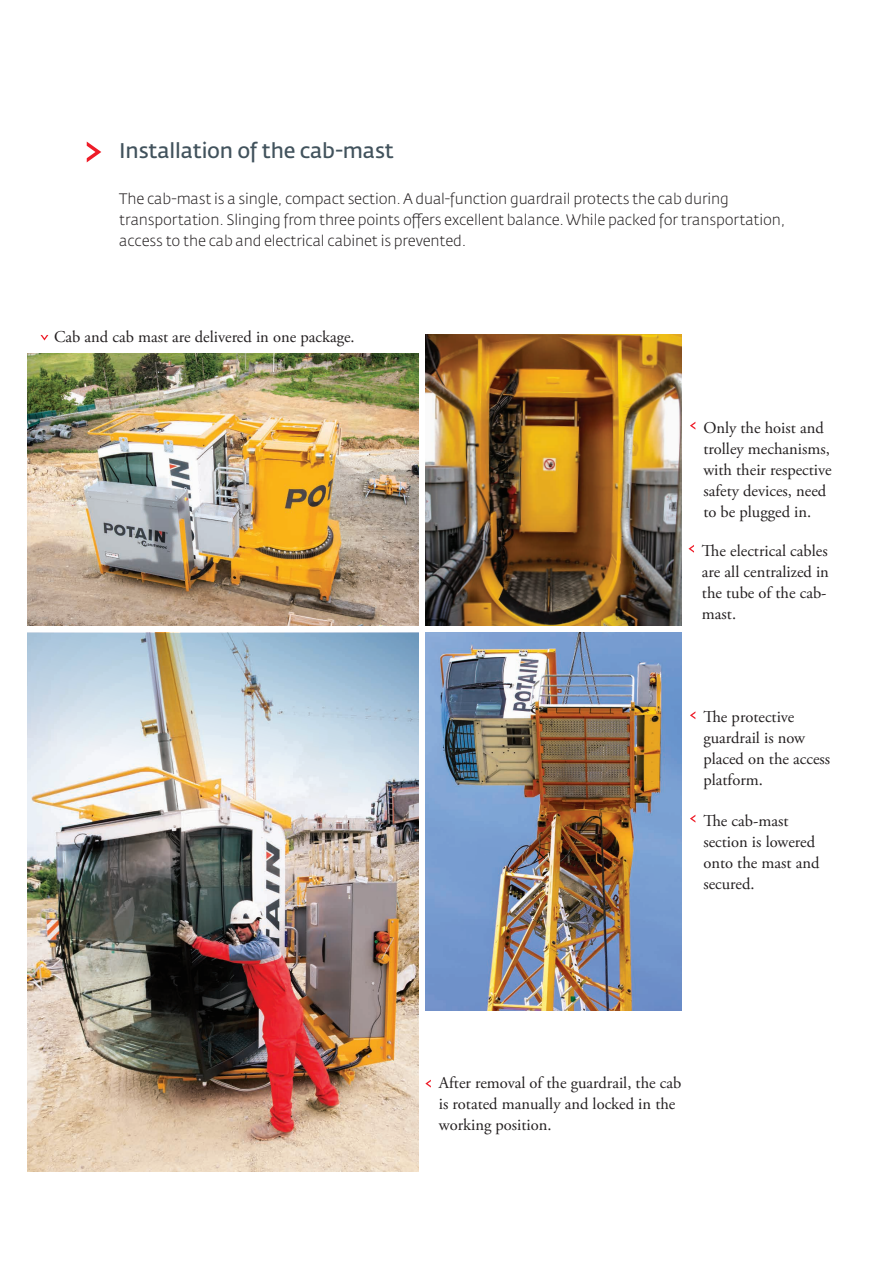
<style>
.page{position:relative;width:893px;height:1263px;background:#fff}
.page>*{position:absolute;margin:0;border:0;box-sizing:border-box;transform-origin:0 0}
.t1{font:600 21px "Fedra Sans Pro";letter-spacing:-.01em;color:#41525c}
.t2{font:16.5px/21px "Adobe Garamond Pro";color:#231f20}
.t3{font:300 15px/21px "Fedra Sans Pro";letter-spacing:-.01em;color:#231f20}
</style>
<div class="page">
<svg style="left:87px;top:142px;width:14px;height:20px"></svg>
<svg style="left:425px;top:1080px;width:6px;height:7px"></svg>
<svg style="left:688px;top:545px;width:6px;height:8px"></svg>
<svg style="left:690px;top:422px;width:5px;height:8px"></svg>
<svg style="left:690px;top:711px;width:5px;height:8px"></svg>
<svg style="left:690px;top:815px;width:5px;height:7px"></svg>
<img style="left:27px;top:971px;width:391px;height:200px">
<img style="left:425px;top:334px;width:256px;height:291px">
<img style="left:425px;top:633px;width:256px;height:377px">
<svg style="left:41px;top:335px;width:7px;height:5px"></svg>
<img style="left:27px;top:353px;width:391px;height:273px">
<img style="left:27px;top:633px;width:391px;height:338px">
<p class="t1" style="left:119px;top:138px;width:276px">Installation of the cab-mast</p>
<p class="t3" style="left:119px;top:188px;width:668px">The cab-mast is a single, compact section. A dual-function guardrail protects the cab during transportation. Slinging from three points offers excellent balance. While packed for transportation, access to the cab and electrical cabinet is prevented.</p>
<p class="t2" style="left:54px;top:327px;width:302px">Cab and cab mast are delivered in one package.</p>
<p class="t2" style="left:703px;top:417px;width:130px">Only the hoist and trolley mechanisms, with their respective safety devices, need to be plugged in.</p>
<p class="t2" style="left:702px;top:541px;width:128px">The electrical cables are all centralized in the tube of the cab&shy;mast.</p>
<p class="t2" style="left:703px;top:707px;width:128px">The protective guardrail is now placed on the access platform.</p>
<p class="t2" style="left:703px;top:810px;width:118px">The cab-mast section is lowered onto the mast and secured.</p>
<p class="t2" style="left:439px;top:1072px;width:244px">After removal of the guardrail, the cab is rotated manually and locked in the working position.</p>
</div>
